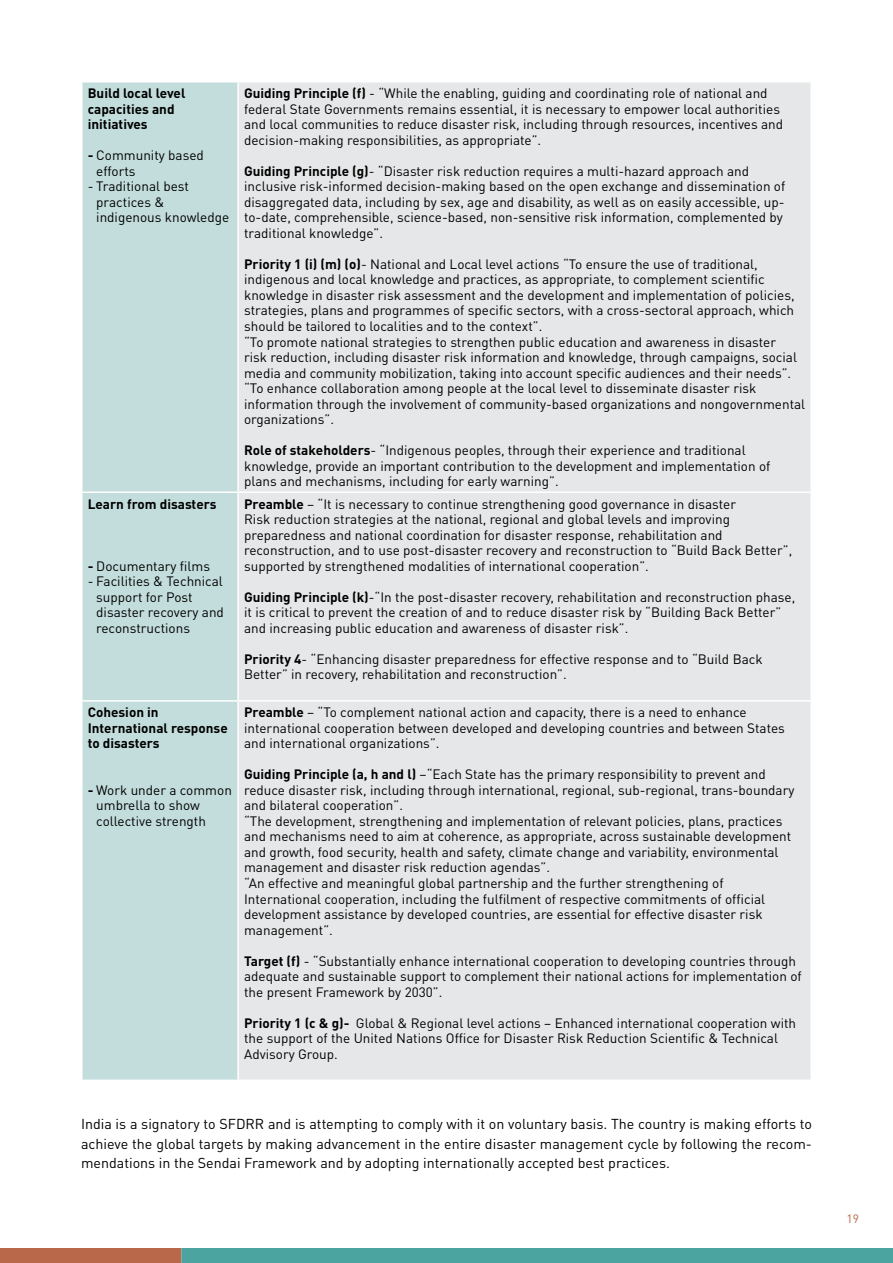
<style>
.page{position:relative;width:893px;height:1263px;background:#fff}
.page>*{position:absolute;margin:0;border:0;box-sizing:border-box;transform-origin:0 0}
.t1{font:14.25px/19.5px "DIN Pro";color:#000;text-align:justify}
.t2{font:13.5px/15.6px "DIN Pro";color:#000}
.t3{font:700 13.5px/15.6px "DIN Pro";color:#000}
.t4{font:12px "DIN Pro";color:#b9684a}
.s1{font-weight:700}
</style>
<div class="page">
<div style="left:0;top:1248px;width:181px;height:15px;background:#b9684a"></div>
<div style="left:181px;top:1248px;width:712px;height:15px;background:#4ba4a0"></div>
<div style="left:82px;top:83px;width:155px;height:996px;background:#c2dddb"></div>
<div style="left:239px;top:83px;width:571px;height:996px;background:#e6e7e8"></div>
<hr style="left:81px;top:491px;width:157px;height:2px;background:#fff">
<hr style="left:238px;top:491px;width:574px;height:2px;background:#fff">
<hr style="left:81px;top:700px;width:157px;height:2px;background:#fff">
<hr style="left:238px;top:700px;width:574px;height:2px;background:#fff">
<p class="t3" style="left:88px;top:85px;width:99px">Build local level capacities and initiatives</p>
<p class="t2" style="left:96px;top:147px;width:109px;text-indent:-9px"><span class="s1">-</span> Community based efforts</p>
<p class="t2" style="left:96px;top:178px;width:135px;text-indent:-9px">- Traditional best practices &amp; indigenous knowledge</p>
<p class="t2" style="left:244px;top:85px;width:541px"><span class="s1">Guiding Principle (f)</span> - “While the enabling, guiding and coordinating role of national and federal State Governments remains essential, it is necessary to empower local authorities and local communities to reduce disaster risk, including through resources, incentives and decision-making responsibilities, as appropriate”.</p>
<p class="t2" style="left:244px;top:162px;width:543px"><span class="s1">Guiding Principle (g)</span>- “Disaster risk reduction requires a multi-hazard approach and inclusive risk-informed decision-making based on the open exchange and dissemination of disaggregated data, including by sex, age and disability, as well as on easily accessible, up&shy;to-date, comprehensible, science-based, non-sensitive risk information, complemented by traditional knowledge”.</p>
<p class="t2" style="left:244px;top:256px;width:562px"><span class="s1">Priority 1 (i) (m) (o)</span>- National and Local level actions “To ensure the use of traditional, indigenous and local knowledge and practices, as appropriate, to complement scientific knowledge in disaster risk assessment and the development and implementation of policies, strategies, plans and programmes of specific sectors, with a cross-sectoral approach, which should be tailored to localities and to the context”.<br>“To promote national strategies to strengthen public education and awareness in disaster<br>risk reduction, including disaster risk information and knowledge, through campaigns, social media and community mobilization, taking into account specific audiences and their needs”. “To enhance collaboration among people at the local level to disseminate disaster risk information through the involvement of community-based organizations and nongovernmental organizations”.</p>
<p class="t2" style="left:244px;top:442px;width:528px"><span class="s1">Role of stakeholders</span>- “Indigenous peoples, through their experience and traditional knowledge, provide an important contribution to the development and implementation of plans and mechanisms, including for early warning”.</p>
<p class="t3" style="left:88px;top:495px;width:130px">Learn from disasters</p>
<p class="t2" style="left:88px;top:557px;width:124px"><span class="s1">-</span> Documentary films</p>
<p class="t2" style="left:96px;top:573px;width:129px;text-indent:-9px">- Facilities &amp; Technical support for Post disaster recovery and reconstructions</p>
<p class="t2" style="left:244px;top:495px;width:550px"><span class="s1">Preamble</span> – “It is necessary to continue strengthening good governance in disaster<br>Risk reduction strategies at the national, regional and global levels and improving preparedness and national coordination for disaster response, rehabilitation and reconstruction, and to use post-disaster recovery and reconstruction to “Build Back Better”, supported by strengthened modalities of international cooperation”.</p>
<p class="t2" style="left:244px;top:588px;width:553px"><span class="s1">Guiding Principle (k)</span>-“In the post-disaster recovery, rehabilitation and reconstruction phase, it is critical to prevent the creation of and to reduce disaster risk by “Building Back Better” and increasing public education and awareness of disaster risk”.</p>
<p class="t2" style="left:244px;top:651px;width:520px"><span class="s1">Priority 4</span>- “Enhancing disaster preparedness for effective response and to “Build Back<br>Better” in recovery, rehabilitation and reconstruction”.</p>
<p class="t3" style="left:88px;top:704px;width:141px">Cohesion in<br>I nternational response to disasters</p>
<p class="t2" style="left:96px;top:782px;width:137px;text-indent:-9px"><span class="s1">-</span> Work under a common umbrella to show collective strength</p>
<p class="t2" style="left:244px;top:704px;width:542px"><span class="s1">Preamble</span> – “To complement national action and capacity, there is a need to enhance international cooperation between developed and developing countries and between States and international organizations”.</p>
<p class="t2" style="left:244px;top:766px;width:552px"><span class="s1">Guiding Principle (a, h and l)</span> –“Each State has the primary responsibility to prevent and reduce disaster risk, including through international, regional, sub-regional, trans-boundary and bilateral cooperation”.<br>“The development, strengthening and implementation of relevant policies, plans, practices and mechanisms need to aim at coherence, as appropriate, across sustainable development and growth, food security, health and safety, climate change and variability, environmental management and disaster risk reduction agendas”.<br>“An effective and meaningful global partnership and the further strengthening of International cooperation, including the fulfilment of respective commitments of official development assistance by developed countries, are essential for effective disaster risk management”.</p>
<p class="t2" style="left:244px;top:952px;width:559px"><span class="s1">Target (f)</span> - “Substantially enhance international cooperation to developing countries through adequate and sustainable support to complement their national actions for implementation of the present Framework by 2030”.</p>
<p class="t2" style="left:244px;top:1014px;width:553px"><span class="s1">Priority 1 (c &amp; g)-</span> Global &amp; Regional level actions – Enhanced international cooperation with the support of the United Nations Office for Disaster Risk Reduction Scientific &amp; Technical<br>Advisory Group.</p>
<p class="t1" style="left:81px;top:1113px;width:732px">India is a signatory to SFDRR and is attempting to comply with it on voluntary basis. The country is making efforts to achieve the global targets by making advancement in the entire disaster management cycle by following the recom&shy;mendations in the Sendai Framework and by adopting internationally accepted best practices.</p>
<p class="t4" style="left:846px;top:1210px;width:14px">19</p>
</div>
